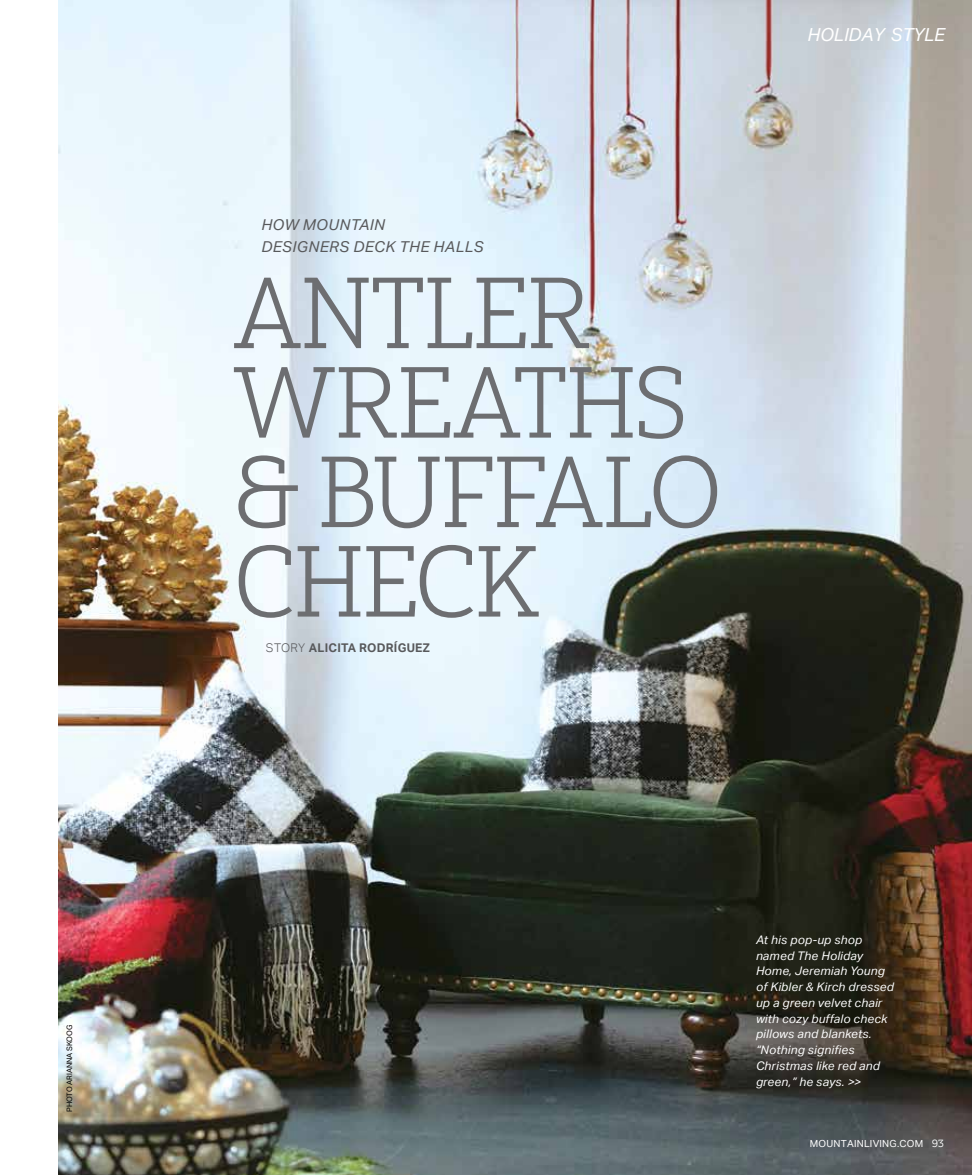
<style>
.page{position:relative;width:972px;height:1175px;background:#fff}
.page>*{position:absolute;margin:0;border:0;box-sizing:border-box;transform-origin:0 0}
.t1{font:100.65px/89.4px "Yorkten Slab Nor Lig";letter-spacing:-.035em;color:#6d6e71}
.t2{font:italic 18px "Aktiv Grotesk";color:#fff}
.t3{font:italic 15px/22.5px "Aktiv Grotesk";letter-spacing:.03em;color:#58595b}
.t4{font:700 12px "Aktiv Grotesk";letter-spacing:.02em;color:#58595b}
.t5{font:italic 11.85px/15.8px "Aktiv Grotesk";letter-spacing:.02em;color:#fff}
.t6{font:9.75px "Aktiv Grotesk";letter-spacing:.02em;color:#fff}
.t7{font:7.5px "Aktiv Grotesk";color:#000}
.s1{font-weight:300}
.s2{font-family:"Mokoko"}
</style>
<div class="page">
<img style="left:59px;top:0;width:913px;height:1174px">
<p class="t7" style="left:65px;top:1112px;width:89px;rotate:-90deg">PHOTO ARIANNA SKOOG</p>
<p class="t3" style="left:261px;top:213px;width:224px">HOW MOUNTAIN<br>DESIGNERS DECK THE HALLS</p>
<h1 class="t1" style="left:233px;top:269px;width:491px">ANTLER<br>WREATHS &amp; BUFFALO<br>CHECK</h1>
<p class="t4" style="left:266px;top:640px;width:166px"><span class="s1">STORY</span> ALICITA RODRÍGUEZ</p>
<h2 class="t2" style="left:808px;top:24px;width:139px">HOLIDAY STYLE</h2>
<p class="t5" style="left:756px;top:932px;width:139px">At his pop-up shop named The Holiday<br>Home, Jeremiah Young of Kibler &amp; Kirch dressed up a green velvet chair with cozy buffalo check pillows and blankets. “Nothing signifies<br>Christmas like red and green,” he says. &gt;&gt;</p>
<p class="t6" style="left:810px;top:1138px;width:136px">MOUNTAINLIVING.COM <span class="s2">93</span></p>
</div>
